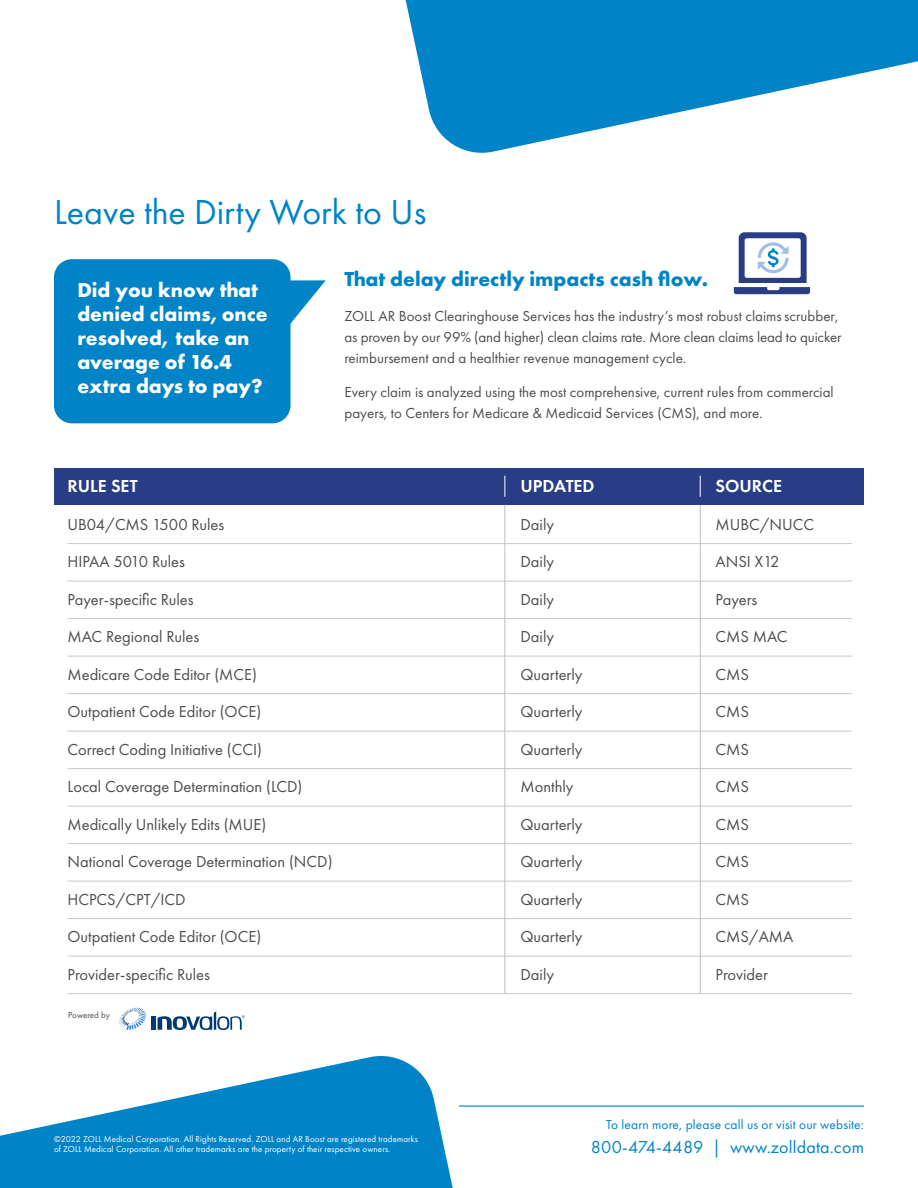
<style>
.page{position:relative;width:918px;height:1188px;background:#fff}
.page>*{position:absolute;margin:0;border:0;box-sizing:border-box;transform-origin:0 0}
.Section_heading{font:36px "Futura PT";color:#0084c7}
.Subhead_1{font:700 21px/24px "Futura PT";color:#fff}
.Subhead_1-2{font:700 21px "Futura PT";color:#0084c7}
.Phone_URL{font:18px "Futura PT";letter-spacing:.01em;color:#0084c7}
.Body_text{font:600 18px "Futura PT";color:#fff}
.Table_Text{font:16.5px "Futura PT";color:#4d4d4f}
.Body_text-2{font:15px/21px "Futura PT";color:#4d4d4f}
.Footer_CTA{font:13.5px "Futura PT";letter-spacing:.01em;color:#0080c5}
.Footer_Copyright{font:9px/10.5px "Futura PT";letter-spacing:.01em;color:#fff}
.Copyright{font:9px "Futura PT";color:#4d4d4f}
</style>
<div class="page">
<div style="left:54px;top:468px;width:810px;height:37px;background:#283d86"></div>
<svg style="left:0;top:1056px;width:560px;height:132px;fill:#0084c7"></svg>
<svg style="left:405px;top:0;width:513px;height:153px;fill:#0084c7"></svg>
<hr style="left:68px;top:543px;width:784px;height:1px;background:#c7c8ca">
<hr style="left:68px;top:581px;width:784px;height:1px;background:#c7c8ca">
<hr style="left:68px;top:618px;width:784px;height:1px;background:#c7c8ca">
<hr style="left:68px;top:656px;width:784px;height:1px;background:#c7c8ca">
<hr style="left:68px;top:693px;width:784px;height:1px;background:#c7c8ca">
<hr style="left:68px;top:731px;width:784px;height:1px;background:#c7c8ca">
<hr style="left:68px;top:768px;width:784px;height:1px;background:#c7c8ca">
<hr style="left:68px;top:806px;width:784px;height:1px;background:#c7c8ca">
<hr style="left:68px;top:843px;width:784px;height:1px;background:#c7c8ca">
<hr style="left:68px;top:881px;width:784px;height:1px;background:#c7c8ca">
<hr style="left:68px;top:918px;width:784px;height:1px;background:#c7c8ca">
<hr style="left:68px;top:956px;width:784px;height:1px;background:#c7c8ca">
<hr style="left:68px;top:993px;width:784px;height:1px;background:#c7c8ca">
<div style="left:54px;top:259px;width:237px;height:164px;background:#0084c7;border-radius:18px"></div>
<svg style="left:290px;top:280px;width:36px;height:56px"></svg>
<svg style="left:505px;top:476px;width:1px;height:21px"></svg>
<hr style="left:505px;top:505px;width:1px;height:489px;background:#bcbec0">
<svg style="left:700px;top:476px;width:1px;height:21px"></svg>
<hr style="left:700px;top:505px;width:1px;height:489px;background:#bcbec0">
<svg style="left:734px;top:232px;width:76px;height:62px"></svg>
<svg style="left:119px;top:1008px;width:27px;height:22px"></svg>
<div style="left:151px;top:1017px;width:5px;height:13px;background:#003a70"></div>
<svg style="left:158px;top:1011px;width:87px;height:19px"></svg>
<hr style="left:459px;top:1106px;width:405px;height:1px;background:#0080c5">
<p class="Section_heading" style="left:54px;top:191px;width:374px">Leave the Dirty Work to Us</p>
<p class="Subhead_1" style="left:77px;top:277px;width:192px">Did you know that denied claims, once resolved, take an average of 16.4 extra days to pay?</p>
<p class="Subhead_1-2" style="left:345px;top:265px;width:365px">That delay directly impacts cash flow.</p>
<p class="Body_text-2" style="left:345px;top:305px;width:499px">ZOLL AR Boost Clearinghouse Services has the industry’s most robust claims scrubber, as proven by our 99% (and higher) clean claims rate. More clean claims lead to quicker reimbursement and a healthier revenue management cycle.</p>
<p class="Body_text-2" style="left:345px;top:381px;width:491px">Every claim is analyzed using the most comprehensive, current rules from commercial payers, to Centers for Medicare &amp; Medicaid Services (CMS), and more.</p>
<p class="Body_text" style="left:68px;top:475px;width:72px">RULE SET</p>
<p class="Body_text" style="left:521px;top:475px;width:76px">UPDATED</p>
<p class="Body_text" style="left:716px;top:475px;width:68px">SOURCE</p>
<p class="Table_Text" style="left:68px;top:514px;width:158px">UB04/CMS 1500 Rules</p>
<p class="Table_Text" style="left:521px;top:514px;width:35px">Daily</p>
<p class="Table_Text" style="left:716px;top:514px;width:100px">MUBC/NUCC</p>
<p class="Table_Text" style="left:68px;top:552px;width:119px">HIPAA 5010 Rules</p>
<p class="Table_Text" style="left:521px;top:552px;width:35px">Daily</p>
<p class="Table_Text" style="left:716px;top:552px;width:65px">ANSI X12</p>
<p class="Table_Text" style="left:68px;top:589px;width:128px">Payer-specific Rules</p>
<p class="Table_Text" style="left:521px;top:589px;width:35px">Daily</p>
<p class="Table_Text" style="left:716px;top:589px;width:43px">Payers</p>
<p class="Table_Text" style="left:68px;top:627px;width:133px">MAC Regional Rules</p>
<p class="Table_Text" style="left:521px;top:627px;width:35px">Daily</p>
<p class="Table_Text" style="left:716px;top:627px;width:74px">CMS MAC</p>
<p class="Table_Text" style="left:68px;top:664px;width:191px">Medicare Code Editor (MCE)</p>
<p class="Table_Text" style="left:521px;top:664px;width:64px">Quarterly</p>
<p class="Table_Text" style="left:716px;top:664px;width:35px">CMS</p>
<p class="Table_Text" style="left:68px;top:702px;width:195px">Outpatient Code Editor (OCE)</p>
<p class="Table_Text" style="left:521px;top:702px;width:64px">Quarterly</p>
<p class="Table_Text" style="left:716px;top:702px;width:35px">CMS</p>
<p class="Table_Text" style="left:68px;top:739px;width:196px">Correct Coding Initiative (CCI)</p>
<p class="Table_Text" style="left:521px;top:739px;width:64px">Quarterly</p>
<p class="Table_Text" style="left:716px;top:739px;width:35px">CMS</p>
<p class="Table_Text" style="left:68px;top:777px;width:236px">Local Coverage Determination (LCD)</p>
<p class="Table_Text" style="left:521px;top:777px;width:54px">Monthly</p>
<p class="Table_Text" style="left:716px;top:777px;width:35px">CMS</p>
<p class="Table_Text" style="left:68px;top:814px;width:200px">Medically Unlikely Edits (MUE)</p>
<p class="Table_Text" style="left:521px;top:814px;width:64px">Quarterly</p>
<p class="Table_Text" style="left:716px;top:814px;width:35px">CMS</p>
<p class="Table_Text" style="left:68px;top:852px;width:267px">National Coverage Determination (NCD)</p>
<p class="Table_Text" style="left:521px;top:852px;width:64px">Quarterly</p>
<p class="Table_Text" style="left:716px;top:852px;width:35px">CMS</p>
<p class="Table_Text" style="left:68px;top:889px;width:120px">HCPCS/CPT/ICD</p>
<p class="Table_Text" style="left:521px;top:889px;width:64px">Quarterly</p>
<p class="Table_Text" style="left:716px;top:889px;width:35px">CMS</p>
<p class="Table_Text" style="left:68px;top:927px;width:195px">Outpatient Code Editor (OCE)</p>
<p class="Table_Text" style="left:521px;top:927px;width:64px">Quarterly</p>
<p class="Table_Text" style="left:716px;top:927px;width:79px">CMS/AMA</p>
<p class="Table_Text" style="left:68px;top:964px;width:144px">Provider-specific Rules</p>
<p class="Table_Text" style="left:521px;top:964px;width:35px">Daily</p>
<p class="Table_Text" style="left:716px;top:964px;width:54px">Provider</p>
<p class="Copyright" style="left:68px;top:1009px;width:43px">Powered by</p>
<p class="Footer_CTA" style="left:606px;top:1117px;width:259px">To learn more, please call us or visit our website:</p>
<p class="Footer_Copyright" style="left:54px;top:1133px;width:366px">©2022 ZOLL Medical Corporation. All Rights Reserved. ZOLL and AR Boost are registered trademarks of ZOLL Medical Corporation. All other trademarks are the property of their respective owners.</p>
<p class="Phone_URL" style="left:591px;top:1136px;width:275px">800-474-4489 | www.zolldata.com</p>
</div>
